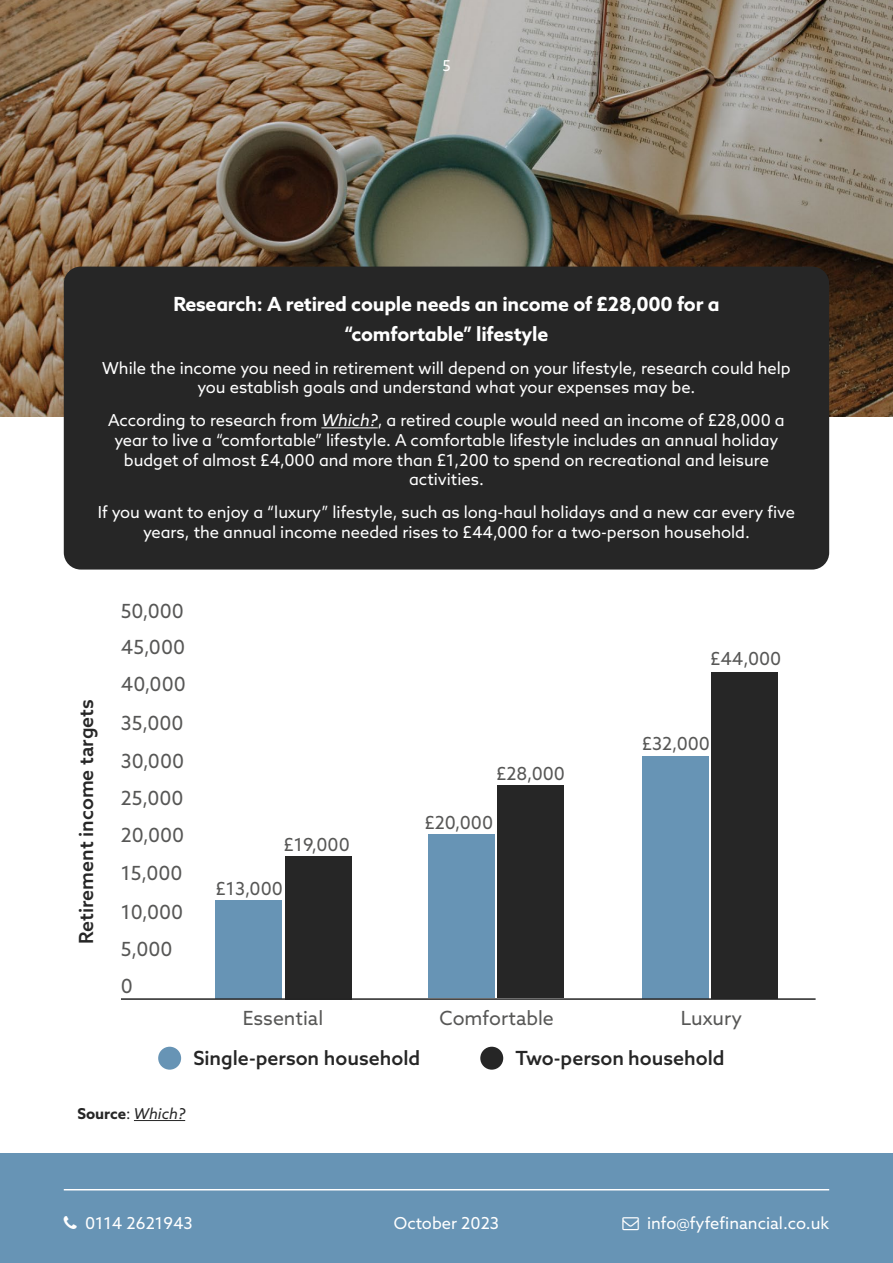
<style>
.page{position:relative;width:893px;height:1263px;background:#fff}
.page>*{position:absolute;margin:0;border:0;box-sizing:border-box;transform-origin:0 0}
.t1{font:19.5px "Azo Sans";color:#575756}
.t2{font:700 19.5px/30px "Azo Sans";letter-spacing:-.01em;color:#fff;text-align:center}
.t3{font:500 19.5px "Azo Sans";color:#262626}
.t4{font:18px "Azo Sans";color:#575756}
.t5{font:16.5px/19.8px "Azo Sans";color:#fff;text-align:center}
.t6{font:700 15px "Azo Sans";color:#262626}
.t7{font:15px "Azo Sans";color:#fff}
.s1{font-style:italic}
.s2{font-weight:400}
.s3{font-weight:400;font-style:italic}
</style>
<div class="page">
<img style="left:0;top:0;width:893px;height:417px">
<div style="left:64px;top:267px;width:765px;height:302px;background:#262626;border-radius:17px"></div>
<div style="left:0;top:1153px;width:893px;height:110px;background:#6794b5"></div>
<hr style="left:64px;top:1189px;width:765px;height:1px;background:#fff">
<hr style="left:321px;top:427px;width:57px;height:1px;background:#fff">
<div style="left:216px;top:900px;width:66px;height:99px;background:#6794b5"></div>
<div style="left:428px;top:834px;width:67px;height:164px;background:#6794b5"></div>
<div style="left:642px;top:756px;width:67px;height:242px;background:#6794b5"></div>
<div style="left:285px;top:856px;width:66px;height:143px;background:#262626"></div>
<div style="left:497px;top:786px;width:67px;height:212px;background:#262626"></div>
<div style="left:711px;top:672px;width:67px;height:326px;background:#262626"></div>
<hr style="left:121px;top:998px;width:695px;height:2px;background:#242424">
<div style="left:158px;top:1047px;width:23px;height:23px;background:#6794b5;border-radius:50%"></div>
<div style="left:480px;top:1047px;width:23px;height:23px;background:#262626;border-radius:50%"></div>
<hr style="left:134px;top:1120px;width:51px;height:1px;background:#262626">
<p class="t7" style="left:442px;top:56px;width:10px">5</p>
<p class="t2" style="left:173px;top:289px;width:548px">Research: A retired couple needs an income of £28,000 for a “comfortable” lifestyle</p>
<p class="t5" style="left:102px;top:357px;width:690px">While the income you need in retirement will depend on your lifestyle, research could help you establish goals and understand what your expenses may be.</p>
<p class="t5" style="left:108px;top:410px;width:678px">According to research from <span class="s1">Which?</span>, a retired couple would need an income of £28,000 a year to live a “comfortable” lifestyle. A comfortable lifestyle includes an annual holiday budget of almost £4,000 and more than £1,200 to spend on recreational and leisure activities.</p>
<p class="t5" style="left:98px;top:502px;width:699px">If you want to enjoy a “luxury” lifestyle, such as long-haul holidays and a new car every five years, the annual income needed rises to £44,000 for a two-person household.</p>
<p class="t3" style="left:73px;top:944px;width:246px;rotate:-90deg">Retirement income targets</p>
<p class="t1" style="left:121px;top:598px;width:64px">50,000</p>
<p class="t1" style="left:121px;top:634px;width:66px">45,000</p>
<p class="t1" style="left:121px;top:672px;width:66px">40,000</p>
<p class="t1" style="left:121px;top:710px;width:64px">35,000</p>
<p class="t1" style="left:121px;top:748px;width:65px">30,000</p>
<p class="t1" style="left:121px;top:785px;width:64px">25,000</p>
<p class="t1" style="left:121px;top:823px;width:65px">20,000</p>
<p class="t1" style="left:121px;top:860px;width:63px">15,000</p>
<p class="t1" style="left:121px;top:899px;width:64px">10,000</p>
<p class="t1" style="left:121px;top:936px;width:53px">5,000</p>
<p class="t1" style="left:121px;top:973px;width:14px">0</p>
<p class="t4" style="left:710px;top:646px;width:73px">£44,000</p>
<p class="t4" style="left:284px;top:833px;width:68px">£19,000</p>
<p class="t4" style="left:216px;top:877px;width:69px">£13,000</p>
<p class="t4" style="left:496px;top:762px;width:70px">£28,000</p>
<p class="t4" style="left:424px;top:811px;width:70px">£20,000</p>
<p class="t4" style="left:642px;top:732px;width:70px">£32,000</p>
<p class="t1" style="left:243px;top:1005px;width:82px">Essential</p>
<p class="t1" style="left:439px;top:1005px;width:116px">Comfortable</p>
<p class="t1" style="left:681px;top:1005px;width:63px">Luxury</p>
<p class="t3" style="left:193px;top:1045px;width:228px">Single-person household</p>
<p class="t3" style="left:515px;top:1045px;width:211px">Two-person household</p>
<p class="t6" style="left:77px;top:1103px;width:109px">Source<span class="s2">:</span> <span class="s3">Which?</span></p>
<p class="t5" style="left:85px;top:1213px;width:109px">0114 2621943</p>
<p class="t5" style="left:647px;top:1213px;width:184px">info@fyfefinancial.co.uk</p>
<p class="t5" style="left:394px;top:1213px;width:107px">October 2023</p>
</div>
